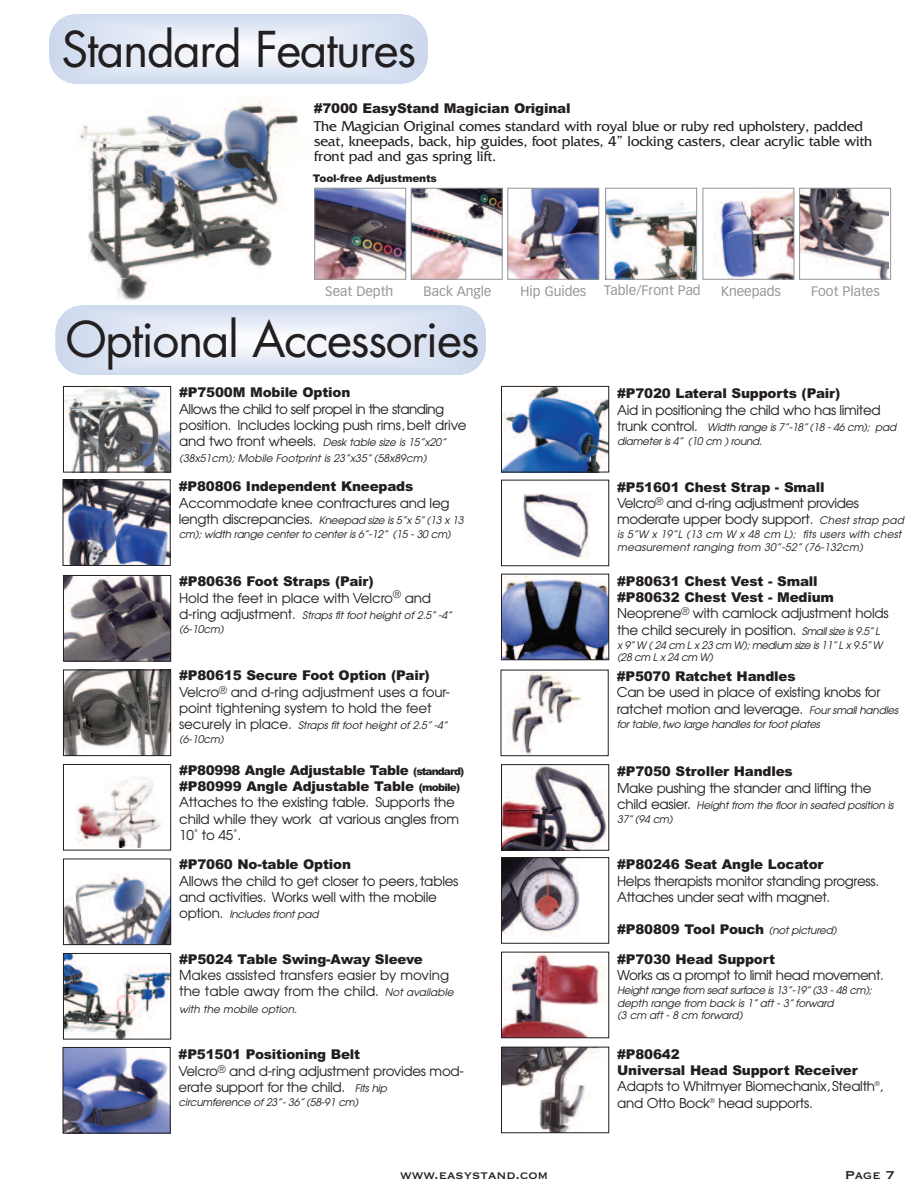
<style>
.page{position:relative;width:918px;height:1188px;background:#fff}
.page>*{position:absolute;margin:0;border:0;box-sizing:border-box;transform-origin:0 0}
.t1{font:48px "Futura";letter-spacing:-.03em;color:#231f20}
.t2{font:15px/15px "Friz Quadrata";letter-spacing:-.005em;color:#231f20}
.t3{font:15px "Copperplate";color:#231f20}
.t4{font:13.5px/16.2px "Avant Garde";letter-spacing:-.02em;color:#231f20}
.t5{font:900 13.5px/16.2px "Arial";letter-spacing:-.015em;color:#231f20}
.t6{font:13.5px/16.2px "Avant Garde";color:#231f20}
.t7{font:13.5px "Vectora LH";color:#939598}
.t8{font:13.5px "Avant Garde";letter-spacing:-.04em;color:#231f20}
.t9{font:italic 10.5px/14px "Avant Garde";letter-spacing:-.02em;color:#231f20}
.t10{font:italic 10.5px/15.6px "Avant Garde";color:#231f20}
.t11{font:italic 10.5px/12.6px "Avant Garde";letter-spacing:.015em;color:#231f20}
.t12{font:italic 10.5px/12.6px "Avant Garde";letter-spacing:-.04em;color:#231f20}
.t13{font:900 10.5px "Arial";letter-spacing:-.015em;color:#231f20}
.s1{font-style:normal;font-size:13.5px}
.s2{font-size:13.5px}
.s3{font-size:10.5px}
.s4{font-style:italic;font-size:10.5px}
.s5{font-family:"Avant Garde";font-weight:400;font-style:italic;font-size:10.5px}
</style>
<div class="page">
<svg style="left:58px;top:306px;width:425px;height:69px;background:#dee6f4"></svg>
<svg style="left:51px;top:15px;width:375px;height:68px;background:#dfe6f4"></svg>
<img style="left:503px;top:1049px;width:96px;height:82px">
<div style="left:501px;top:1047px;width:108px;height:86px;border:1px solid #231f20"></div>
<img style="left:65px;top:955px;width:104px;height:83px">
<div style="left:63px;top:953px;width:108px;height:87px;border:1px solid #231f20"></div>
<img style="left:503px;top:954px;width:103px;height:82px">
<div style="left:501px;top:952px;width:108px;height:86px;border:1px solid #231f20"></div>
<img style="left:65px;top:875px;width:104px;height:68px">
<div style="left:63px;top:859px;width:108px;height:86px;border:1px solid #231f20"></div>
<img style="left:503px;top:859px;width:77px;height:77px">
<div style="left:501px;top:857px;width:108px;height:87px;border:1px solid #231f20"></div>
<img style="left:76px;top:778px;width:85px;height:69px">
<div style="left:63px;top:764px;width:108px;height:86px;border:1px solid #231f20"></div>
<img style="left:503px;top:766px;width:104px;height:83px">
<div style="left:501px;top:764px;width:108px;height:87px;border:1px solid #231f20"></div>
<img style="left:503px;top:388px;width:104px;height:82px">
<div style="left:501px;top:386px;width:108px;height:86px;border:1px solid #231f20"></div>
<img style="left:65px;top:388px;width:104px;height:82px">
<div style="left:63px;top:386px;width:108px;height:86px;border:1px solid #231f20"></div>
<img style="left:65px;top:1049px;width:104px;height:82px">
<div style="left:63px;top:1047px;width:108px;height:86px;border:1px solid #231f20"></div>
<img style="left:65px;top:672px;width:104px;height:82px">
<div style="left:63px;top:670px;width:108px;height:86px;border:1px solid #231f20"></div>
<img style="left:503px;top:576px;width:104px;height:82px">
<div style="left:501px;top:574px;width:108px;height:86px;border:1px solid #231f20"></div>
<img style="left:65px;top:577px;width:104px;height:83px">
<div style="left:63px;top:575px;width:108px;height:87px;border:1px solid #231f20"></div>
<img style="left:522px;top:493px;width:67px;height:66px">
<div style="left:501px;top:480px;width:108px;height:86px;border:1px solid #231f20"></div>
<img style="left:79px;top:97px;width:219px;height:203px">
<img style="left:413px;top:190px;width:88px;height:88px">
<div style="left:411px;top:188px;width:92px;height:92px;border:1px solid #939598"></div>
<img style="left:509px;top:190px;width:88px;height:88px">
<div style="left:507px;top:188px;width:92px;height:92px;border:1px solid #939598"></div>
<img style="left:316px;top:190px;width:88px;height:88px">
<div style="left:314px;top:188px;width:92px;height:92px;border:1px solid #939598"></div>
<img style="left:607px;top:199px;width:88px;height:79px">
<div style="left:605px;top:188px;width:92px;height:92px;border:1px solid #939598"></div>
<img style="left:715px;top:192px;width:77px;height:86px">
<div style="left:703px;top:188px;width:91px;height:92px;border:1px solid #939598"></div>
<img style="left:801px;top:190px;width:88px;height:88px">
<div style="left:799px;top:188px;width:92px;height:92px;border:1px solid #939598"></div>
<img style="left:65px;top:481px;width:104px;height:83px">
<div style="left:63px;top:479px;width:108px;height:87px;border:1px solid #231f20"></div>
<img style="left:508px;top:672px;width:74px;height:82px">
<div style="left:501px;top:670px;width:108px;height:86px;border:1px solid #231f20"></div>
<h1 class="t1" style="left:62px;top:27px;width:356px">Standard Features</h1>
<p class="t5" style="left:314px;top:100px;width:258px">#7000 EasyStand Magician Original</p>
<p class="t2" style="left:314px;top:118px;width:560px">The Magician Original comes standard with royal blue or ruby red upholstery, padded seat, kneepads, back, hip guides, foot plates, 4” locking casters, clear acrylic table with front pad and gas spring lift.</p>
<p class="t13" style="left:313px;top:172px;width:126px">Tool-free Adjustments</p>
<p class="t7" style="left:604px;top:285px;width:98px">Table/Front Pad</p>
<p class="t7" style="left:424px;top:286px;width:69px">Back Angle</p>
<p class="t7" style="left:721px;top:286px;width:62px">Kneepads</p>
<p class="t7" style="left:811px;top:286px;width:70px">Foot Plates</p>
<p class="t7" style="left:325px;top:286px;width:69px">Seat Depth</p>
<p class="t7" style="left:521px;top:286px;width:67px">Hip Guides</p>
<h1 class="t1" style="left:65px;top:317px;width:416px">Optional Accessories</h1>
<p class="t5" style="left:179px;top:385px;width:173px">#P7500M Mobile Option</p>
<p class="t4" style="left:179px;top:401px;width:289px">Allows the child to self propel in the standing position. Includes locking push rims, belt drive</p>
<p class="t10" style="left:179px;top:435px;width:269px"><span class="s1">and two front wheels.</span> Desk table size is 15”x20” (38x51cm); Mobile Footprint is 23”x35” (58x89cm)</p>
<p class="t5" style="left:179px;top:479px;width:236px">#P80806 Independent Kneepads</p>
<p class="t4" style="left:179px;top:495px;width:272px">Accommodate knee contractures and leg</p>
<p class="t9" style="left:179px;top:514px;width:286px"><span class="s1">length discrepancies</span><span class="s2">.</span> Kneepad size is 5”x 5” (13 x 13 cm); width range center to center is 6”-12” (15 - 30 cm)</p>
<p class="t5" style="left:179px;top:574px;width:196px">#P80636 Foot Straps (Pair)</p>
<p class="t4" style="left:179px;top:590px;width:253px">Hold the feet in place with Velcro<sup>®</sup> and</p>
<p class="t9" style="left:179px;top:608px;width:275px"><span class="s1">d-ring adjustment.</span> Straps fit foot height of 2.5” -4” (6-10cm)</p>
<p class="t5" style="left:179px;top:668px;width:252px">#P80615 Secure Foot Option (Pair)</p>
<p class="t4" style="left:179px;top:684px;width:272px">Velcro<sup>®</sup> and d-ring adjustment uses a four&shy;point tightening system to hold the feet</p>
<p class="t9" style="left:179px;top:719px;width:270px"><span class="s1">securely in place.</span> Straps fit foot height of 2.5” -4” (6-10cm)</p>
<p class="t5" style="left:179px;top:762px;width:287px">#P80998 Angle Adjustable Table <span class="s3">(standard) </span>#P80999 Angle Adjustable Table <span class="s3">(mobile)</span></p>
<p class="t4" style="left:179px;top:795px;width:281px">Attaches to the existing table. Supports the child while they work at various angles from<br>10˚ to 45˚.</p>
<p class="t5" style="left:179px;top:857px;width:173px">#P7060 No-table Option</p>
<p class="t4" style="left:179px;top:873px;width:281px">Allows the child to get closer to peers, tables and activities. Works well with the mobile</p>
<p class="t9" style="left:179px;top:908px;width:141px"><span class="s1">option.</span> Includes front pad</p>
<p class="t5" style="left:179px;top:951px;width:245px">#P5024 Table Swing-Away Sleeve</p>
<p class="t6" style="left:179px;top:968px;width:276px">Makes assisted transfers easier by moving the table away from the child. <span class="s4">Not available</span></p>
<p class="t10" style="left:179px;top:1001px;width:119px">with the mobile option.</p>
<p class="t5" style="left:179px;top:1046px;width:183px">#P51501 Positioning Belt</p>
<p class="t4" style="left:179px;top:1063px;width:287px">Velcro<sup>®</sup> and d-ring adjustment provides mod&shy;erate support for the child. <span class="s4">Fits hip</span></p>
<p class="t9" style="left:179px;top:1095px;width:181px">circumference of 23”- 36” (58-91 cm)</p>
<p class="t5" style="left:617px;top:385px;width:225px">#P7020 Lateral Supports (Pair)</p>
<p class="t4" style="left:617px;top:402px;width:265px">Aid in positioning the child who has limited</p>
<p class="t9" style="left:617px;top:420px;width:281px"><span class="s1">trunk control.</span> Width range is 7”-18” (18 - 46 cm); pad diameter is 4” (10 cm ) round.</p>
<p class="t5" style="left:617px;top:479px;width:209px">#P51601 Chest Strap - Small</p>
<p class="t4" style="left:617px;top:496px;width:288px">Velcro<sup>®</sup> and d-ring adjustment provides moderate upper body support. <span class="s4">Chest strap pad</span></p>
<p class="t11" style="left:617px;top:529px;width:286px">is 5”W x 19”L (13 cm W x 48 cm L); fits users with chest measurement ranging from 30”-52” (76-132cm)</p>
<p class="t5" style="left:617px;top:573px;width:218px">#P80631 Chest Vest - Small #P80632 Chest Vest - Medium</p>
<p class="t4" style="left:617px;top:606px;width:273px">Neoprene<sup>®</sup> with camlock adjustment holds the child securely in position. <span class="s4">Small size is 9.5”L</span></p>
<p class="t12" style="left:617px;top:639px;width:267px">x 9”W ( 24 cm L x 23 cm W); medium size is 11” L x 9.5”W (28 cm L x 24 cm W)</p>
<p class="t5" style="left:617px;top:668px;width:180px">#P5070 Ratchet Handles</p>
<p class="t4" style="left:617px;top:685px;width:283px">Can be used in place of existing knobs for ratchet motion and leverage. <span class="s4">Four small handles</span></p>
<p class="t9" style="left:617px;top:717px;width:205px">for table, two large handles for foot plates</p>
<p class="t5" style="left:617px;top:764px;width:177px">#P7050 Stroller Handles</p>
<p class="t4" style="left:617px;top:780px;width:256px">Make pushing the stander and lifting the</p>
<p class="t9" style="left:617px;top:798px;width:278px"><span class="s1">child easier.</span> Height from the floor in seated position is<br>37” (94 cm)</p>
<p class="t5" style="left:617px;top:857px;width:208px">#P80246 Seat Angle Locator</p>
<p class="t4" style="left:617px;top:873px;width:264px">Helps therapists monitor standing progress.<br>Attaches under seat with magnet.</p>
<p class="t5" style="left:617px;top:921px;width:221px">#P80809 Tool Pouch <span class="s5">(not pictured)</span></p>
<p class="t5" style="left:617px;top:951px;width:160px">#P7030 Head Support</p>
<p class="t8" style="left:617px;top:968px;width:268px">Works as a prompt to limit head movement.</p>
<p class="t9" style="left:617px;top:984px;width:256px;line-height:12.6px">Height range from seat surface is 13”-19” (33 - 48 cm); depth range from back is 1” aft - 3” forward<br>(3 cm aft - 8 cm forward)</p>
<p class="t5" style="left:617px;top:1046px;width:242px">#P80642<br>Universal Head Support Receiver</p>
<p class="t4" style="left:617px;top:1079px;width:268px">Adapts to Whitmyer Biomechanix, Stealth<sup>®</sup>, and Otto Bock<sup>®</sup> head supports.</p>
<p class="t3" style="left:400px;top:1165px;width:150px">www.easystand.com</p>
<p class="t3" style="left:845px;top:1165px;width:52px">Page 7</p>
</div>
